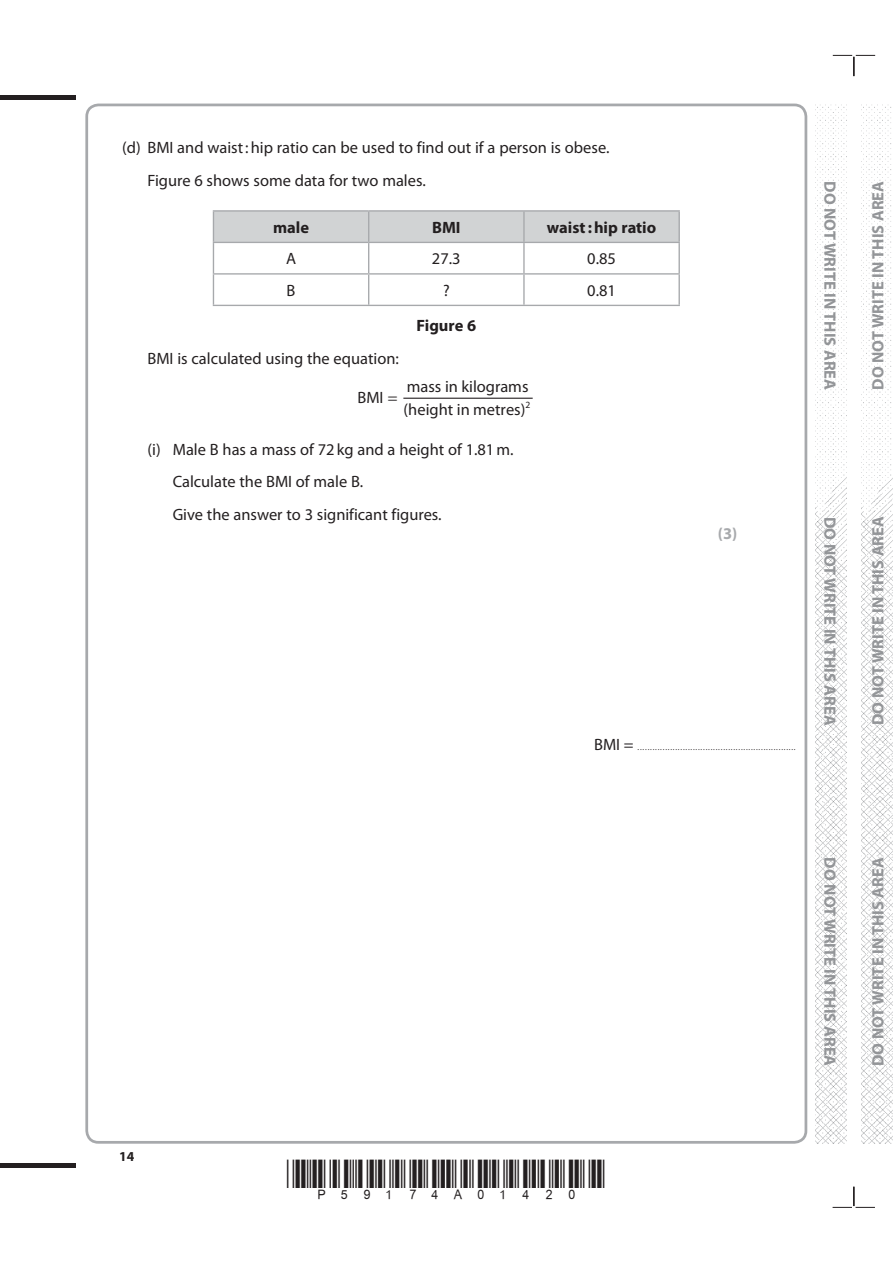
<style>
.page{position:relative;width:893px;height:1263px;background:#fff}
.page>*{position:absolute;margin:0;border:0;box-sizing:border-box;transform-origin:0 0}
.t1{font:16.5px/32.8px "Myriad Pro";color:#231f20}
.t2{font:700 16.5px "Myriad Pro";color:#939598}
.t3{font:700 16.5px "Myriad Pro";color:#231f20}
.t4{font:700 16.5px "Myriad Pro";color:#a7a9ac}
.t5{font:700 13.65px "Myriad Pro";color:#231f20}
.t6{font:8.25px "Myriad Pro";color:#231f20}
.s1{font-size:16.5px}
</style>
<div class="page">
<div style="left:0;top:95px;width:75px;height:5px;background:#231f20"></div>
<hr style="left:0;top:1163px;width:75px;height:4px;background:#231f20">
<svg style="left:833px;top:55px;width:42px;height:21px"></svg>
<svg style="left:832px;top:1186px;width:43px;height:22px"></svg>
<img style="left:815px;top:104px;width:31px;height:1040px">
<img style="left:861px;top:104px;width:32px;height:1040px">
<div style="left:214px;top:212px;width:464px;height:30px;background:#d1d3d4"></div>
<hr style="left:369px;top:210px;width:155px;height:2px;background:#a7a9ac">
<hr style="left:368px;top:212px;width:1px;height:30px;background:#a7a9ac">
<hr style="left:524px;top:210px;width:156px;height:2px;background:#a7a9ac">
<hr style="left:523px;top:212px;width:2px;height:30px;background:#a7a9ac">
<hr style="left:678px;top:212px;width:2px;height:30px;background:#a7a9ac">
<hr style="left:213px;top:243px;width:1px;height:30px;background:#a7a9ac">
<hr style="left:369px;top:242px;width:155px;height:1px;background:#a7a9ac">
<hr style="left:368px;top:243px;width:1px;height:30px;background:#a7a9ac">
<hr style="left:524px;top:242px;width:156px;height:1px;background:#a7a9ac">
<hr style="left:523px;top:243px;width:2px;height:30px;background:#a7a9ac">
<hr style="left:678px;top:243px;width:2px;height:30px;background:#a7a9ac">
<hr style="left:213px;top:273px;width:156px;height:2px;background:#a7a9ac">
<hr style="left:213px;top:275px;width:1px;height:30px;background:#a7a9ac">
<hr style="left:369px;top:273px;width:155px;height:2px;background:#a7a9ac">
<hr style="left:368px;top:275px;width:1px;height:30px;background:#a7a9ac">
<hr style="left:524px;top:273px;width:156px;height:2px;background:#a7a9ac">
<hr style="left:523px;top:275px;width:2px;height:30px;background:#a7a9ac">
<hr style="left:678px;top:275px;width:2px;height:30px;background:#a7a9ac">
<hr style="left:213px;top:305px;width:467px;height:1px;background:#a7a9ac">
<hr style="left:213px;top:210px;width:156px;height:2px;background:#a7a9ac">
<hr style="left:213px;top:212px;width:1px;height:30px;background:#a7a9ac">
<hr style="left:213px;top:242px;width:156px;height:1px;background:#a7a9ac">
<hr style="left:403px;top:398px;width:130px;height:1px;background:#231f20">
<p class="t1" style="left:147px;top:132px;width:463px;text-indent:-25px">(d) BMI and waist : hip ratio can be used to find out if a person is obese.<br>Figure 6 shows some data for two males.</p>
<p class="t3" style="left:273px;top:221px;width:37px">male</p>
<p class="t3" style="left:432px;top:221px;width:30px">BMI</p>
<p class="t3" style="left:547px;top:221px;width:111px">waist : hip ratio</p>
<p class="t1" style="left:286px;top:243px;width:12px">A</p>
<p class="t1" style="left:432px;top:243px;width:30px">27.3</p>
<p class="t1" style="left:587px;top:243px;width:30px">0.85</p>
<p class="t1" style="left:287px;top:275px;width:10px">B</p>
<p class="t1" style="left:443px;top:275px;width:8px">?</p>
<p class="t1" style="left:587px;top:275px;width:30px">0.81</p>
<p class="t3" style="left:416px;top:320px;width:61px">Figure 6</p>
<p class="t1" style="left:147px;top:343px;width:253px">BMI is calculated using the equation:</p>
<p class="t1" style="left:357px;top:382px;width:28px">BMI</p>
<p class="t1" style="left:404px;top:375px;width:128px;line-height:23.7px">mass in kilograms (height in metres)<sup>2</sup></p>
<p class="t1" style="left:173px;top:434px;width:342px;text-indent:-25px">(i) Male B has a mass of 72 kg and a height of 1.81 m.<br>Calculate the BMI of male B.<br>Give the answer to 3 significant figures.</p>
<p class="t4" style="left:718px;top:528px;width:21px">(3)</p>
<p class="t6" style="left:594px;top:744px;width:203px"><span class="s1">BMI =</span> ...............................................................</p>
<p class="t2" style="left:836px;top:181px;width:210px;rotate:90deg">DO NOT WRITE IN THIS AREA</p>
<p class="t2" style="left:836px;top:517px;width:210px;rotate:90deg">DO NOT WRITE IN THIS AREA</p>
<p class="t2" style="left:871px;top:390px;width:210px;rotate:-90deg">DO NOT WRITE IN THIS AREA</p>
<p class="t2" style="left:871px;top:725px;width:210px;rotate:-90deg">DO NOT WRITE IN THIS AREA</p>
<p class="t5" style="left:119px;top:1151px;width:17px">14</p>
<p class="t2" style="left:836px;top:857px;width:210px;rotate:90deg">DO NOT WRITE IN THIS AREA</p>
<p class="t2" style="left:871px;top:1066px;width:210px;rotate:-90deg">DO NOT WRITE IN THIS AREA</p>
</div>
